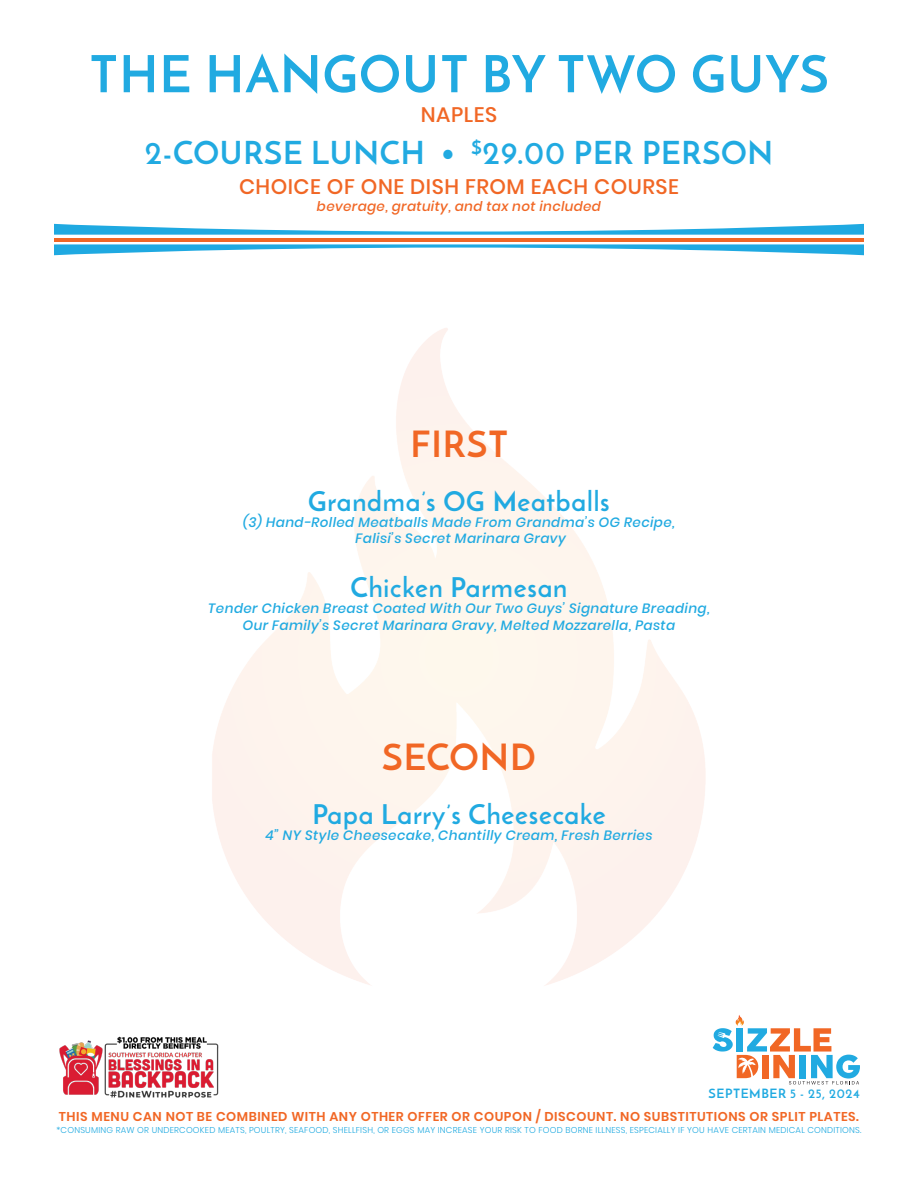
<style>
.page{position:relative;width:918px;height:1188px;background:#fff}
.page>*{position:absolute;margin:0;border:0;box-sizing:border-box;transform-origin:0 0}
.t1{font:700 51px "Josefin Sans";letter-spacing:.025em;color:#21aae1}
.t2{font:700 36px "Josefin Sans";letter-spacing:.025em;color:#f16725}
.t3{font:700 31.5px "Josefin Sans";letter-spacing:.025em;color:#21aae1}
.t4{font:700 27px "Josefin Sans";letter-spacing:.03em;color:#21aae1}
.t5{font:500 21px "Poppins";letter-spacing:.025em;color:#f16725}
.t6{font:italic 500 13.5px "Poppins";letter-spacing:.03em;color:#21aae1}
.t7{font:italic 500 13.5px "Poppins";letter-spacing:.025em;color:#f16725}
.t8{font:600 12.75px "Poppins";letter-spacing:.04em;color:#f16725}
.t9{font:700 12.75px "Josefin Sans";letter-spacing:.045em;color:#21aae1}
.t10{font:300 8.55px "Poppins";letter-spacing:.025em;color:#21aae1}
</style>
<div class="page">
<img style="left:59px;top:1036px;width:160px;height:62px">
<svg style="left:713px;top:1028px;width:147px;height:57px"></svg>
<svg style="left:54px;top:224px;width:810px;height:11px"></svg>
<hr style="left:54px;top:238px;width:810px;height:3px;background:#f06625">
<svg style="left:54px;top:244px;width:810px;height:11px"></svg>
<img style="left:212px;top:328px;width:532px;height:698px">
<p class="t1" style="left:89px;top:42px;width:741px">THE HANGOUT BY TWO GUYS</p>
<p class="t5" style="left:421px;top:103px;width:78px">NAPLES</p>
<p class="t3" style="left:145px;top:133px;width:630px">2-COURSE LUNCH • <sup>$</sup>29.00 PER PERSON</p>
<p class="t5" style="left:239px;top:175px;width:441px">CHOICE OF ONE DISH FROM EACH COURSE</p>
<p class="t7" style="left:317px;top:198px;width:286px">beverage, gratuity, and tax not included</p>
<p class="t2" style="left:411px;top:422px;width:99px">FIRST</p>
<p class="t4" style="left:308px;top:484px;width:303px">Grandma’s OG Meatballs</p>
<p class="t6" style="left:243px;top:514px;width:433px">(3) Hand-Rolled Meatballs Made From Grandma’s OG Recipe,</p>
<p class="t6" style="left:356px;top:531px;width:212px">Falisi’s Secret Marinara Gravy</p>
<p class="t4" style="left:351px;top:571px;width:218px">Chicken Parmesan</p>
<p class="t6" style="left:208px;top:601px;width:503px">Tender Chicken Breast Coated With Our Two Guys’ Signature Breading,</p>
<p class="t6" style="left:243px;top:617px;width:434px">Our Family’s Secret Marinara Gravy, Melted Mozzarella, Pasta</p>
<p class="t2" style="left:382px;top:735px;width:155px">SECOND</p>
<p class="t4" style="left:312px;top:798px;width:295px">Papa Larry’s Cheesecake</p>
<p class="t6" style="left:266px;top:828px;width:388px">4” NY Style Cheesecake, Chantilly Cream, Fresh Berries</p>
<p class="t9" style="left:709px;top:1086px;width:153px">SEPTEMBER 5 - 25, 2024</p>
<p class="t8" style="left:59px;top:1109px;width:802px">THIS MENU CAN NOT BE COMBINED WITH ANY OTHER OFFER OR COUPON / DISCOUNT. NO SUBSTITUTIONS OR SPLIT PLATES.</p>
<p class="t10" style="left:57px;top:1125px;width:806px">*CONSUMING RAW OR UNDERCOOKED MEATS, POULTRY, SEAFOOD, SHELLFISH, OR EGGS MAY INCREASE YOUR RISK TO FOOD BORNE ILLNESS, ESPECIALLY IF YOU HAVE CERTAIN MEDICAL CONDITIONS.</p>
</div>
